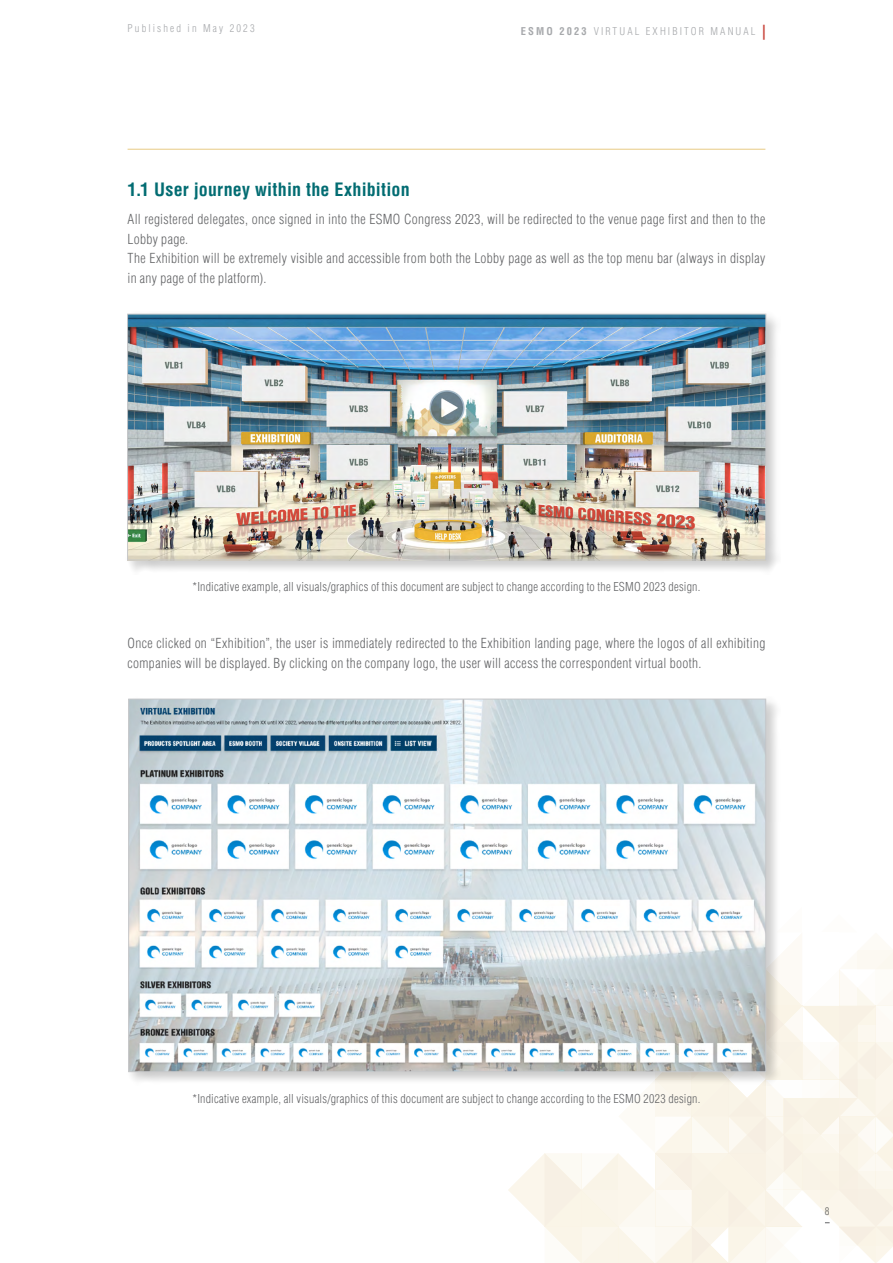
<style>
.page{position:relative;width:893px;height:1263px;background:#fff}
.page>*{position:absolute;margin:0;border:0;box-sizing:border-box;transform-origin:0 0}
.t1{font:700 condensed 18px "Helvetica LT Std";letter-spacing:.01em;color:#026c72}
.t2{font:300 condensed 13.5px/19.5px "Helvetica LT Std";letter-spacing:.025em;color:#636466}
.t3{font:300 condensed 12px "Helvetica LT Std";letter-spacing:.02em;color:#636466}
.t4{font:300 condensed 10.5px "Helvetica LT Std";letter-spacing:.2em;color:#a7a9ac}
.t5{font:300 condensed 10.5px "Helvetica LT Std";color:#636466}
.s1{font-weight:700}
.s2{font-weight:700;font-size:15px;color:#c9473e}
</style>
<div class="page">
<svg style="left:508px;top:950px;width:384px;height:313px"></svg>
<hr style="left:128px;top:149px;width:637px;height:1px;background:#e8cb83">
<div style="left:125px;top:312px;width:655px;height:263px;background:#000;opacity:.2"></div>
<img style="left:129px;top:316px;width:635px;height:242px">
<div style="left:127px;top:314px;width:639px;height:246px;border:1px solid #c7c8ca"></div>
<div style="left:126px;top:697px;width:654px;height:389px;background:#000;opacity:.2"></div>
<img style="left:130px;top:701px;width:634px;height:369px">
<p class="t4" style="left:128px;top:21px;width:129px">Published in May 2023</p>
<p class="t4" style="left:521px;top:24px;width:247px"><span class="s1">ESMO 2023</span> VIRTUAL EXHIBITOR MANUAL <span class="s2">|</span></p>
<h1 class="t1" style="left:128px;top:178px;width:284px">1.1 User journey within the Exhibition</h1>
<p class="t2" style="left:128px;top:210px;width:639px">All registered delegates, once signed in into the ESMO Congress 2023, will be redirected to the venue page first and then to the Lobby page.<br>The Exhibition will be extremely visible and accessible from both the Lobby page as well as the top menu bar (always in display in any page of the platform).</p>
<p class="t3" style="left:193px;top:579px;width:509px">*Indicative example, all visuals/graphics of this document are subject to change according to the ESMO 2023 design.</p>
<p class="t2" style="left:128px;top:633px;width:639px">Once clicked on “Exhibition”, the user is immediately redirected to the Exhibition landing page, where the logos of all exhibiting companies will be displayed. By clicking on the company logo, the user will access the correspondent virtual booth.</p>
<p class="t3" style="left:193px;top:1091px;width:509px">*Indicative example, all visuals/graphics of this document are subject to change according to the ESMO 2023 design.</p>
<p class="t5" style="left:825px;top:1205px;width:6px">8</p>
</div>
